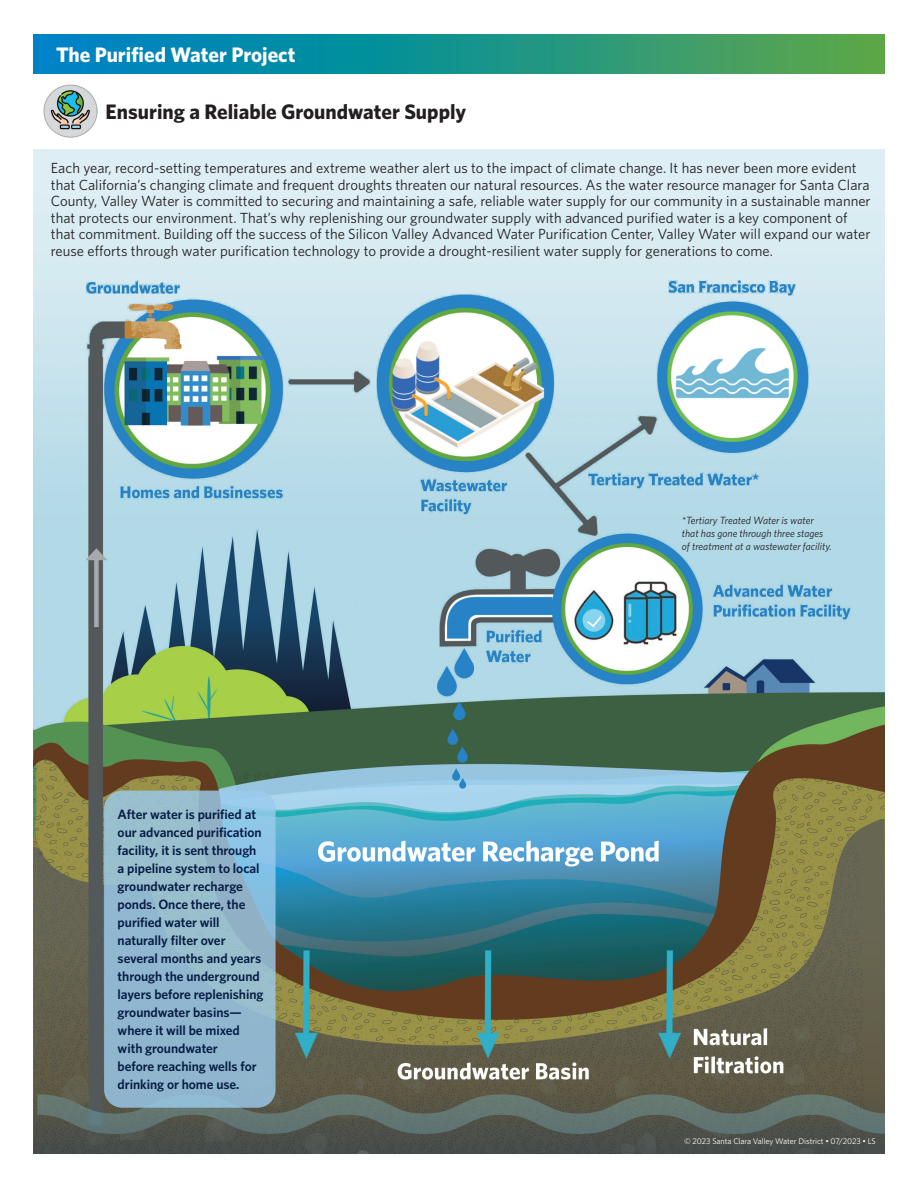
<style>
.page{position:relative;width:918px;height:1188px;background:#fff}
.page>*{position:absolute;margin:0;border:0;box-sizing:border-box;transform-origin:0 0}
.t1{font:700 21px "Whitney";color:#231f20}
.t2{font:700 21px "Whitney";color:#fff}
.t3{font:14.7px/16.5px "Whitney";color:#231f20}
.t4{font:600 13.5px/18px "Whitney";letter-spacing:-.005em;color:#071b44}
.t5{font:italic 10.5px/12.6px "Whitney";color:#231f20}
.t6{font:8.25px "Whitney";letter-spacing:-.005em;color:#fff}
</style>
<div class="page">
<svg style="left:33px;top:35px;width:852px;height:38px;background:#1e938b"></svg>
<img style="left:44px;top:84px;width:54px;height:54px">
<img style="left:33px;top:149px;width:852px;height:1005px">
<svg style="left:104px;top:791px;width:172px;height:317px;background:#92b9cf"></svg>
<div style="left:94px;top:556px;width:5px;height:71px;background:#a8a9ad"></div>
<svg style="left:85px;top:548px;width:23px;height:12px"></svg>
<h1 class="t2" style="left:56px;top:40px;width:241px">The Purified Water Project</h1>
<h1 class="t1" style="left:106px;top:98px;width:362px">Ensuring a Reliable Groundwater Supply</h1>
<p class="t3" style="left:51px;top:160px;width:821px">Each year, record-setting temperatures and extreme weather alert us to the impact of climate change. It has never been more evident that California’s changing climate and frequent droughts threaten our natural resources. As the water resource manager for Santa Clara County, Valley Water is committed to securing and maintaining a safe, reliable water supply for our community in a sustainable manner that protects our environment. That’s why replenishing our groundwater supply with advanced purified water is a key component of that commitment. Building off the success of the Silicon Valley Advanced Water Purification Center, Valley Water will expand our water reuse efforts through water purification technology to provide a drought-resilient water supply for generations to come.</p>
<p class="t4" style="left:118px;top:805px;width:147px">After water is purified at our advanced purification facility, it is sent through a pipeline system to local groundwater recharge ponds. Once there, the purified water will naturally filter over several months and years through the underground layers before replenishing groundwater basins— where it will be mixed with groundwater<br>before reaching wells for drinking or home use.</p>
<p class="t5" style="left:682px;top:514px;width:151px">*Tertiary Treated Water is water that has gone through three stages of treatment at a wastewater facility.</p>
<p class="t6" style="left:684px;top:1136px;width:193px">© 2023 Santa Clara Valley Water District • 07/2023 • LS</p>
</div>
